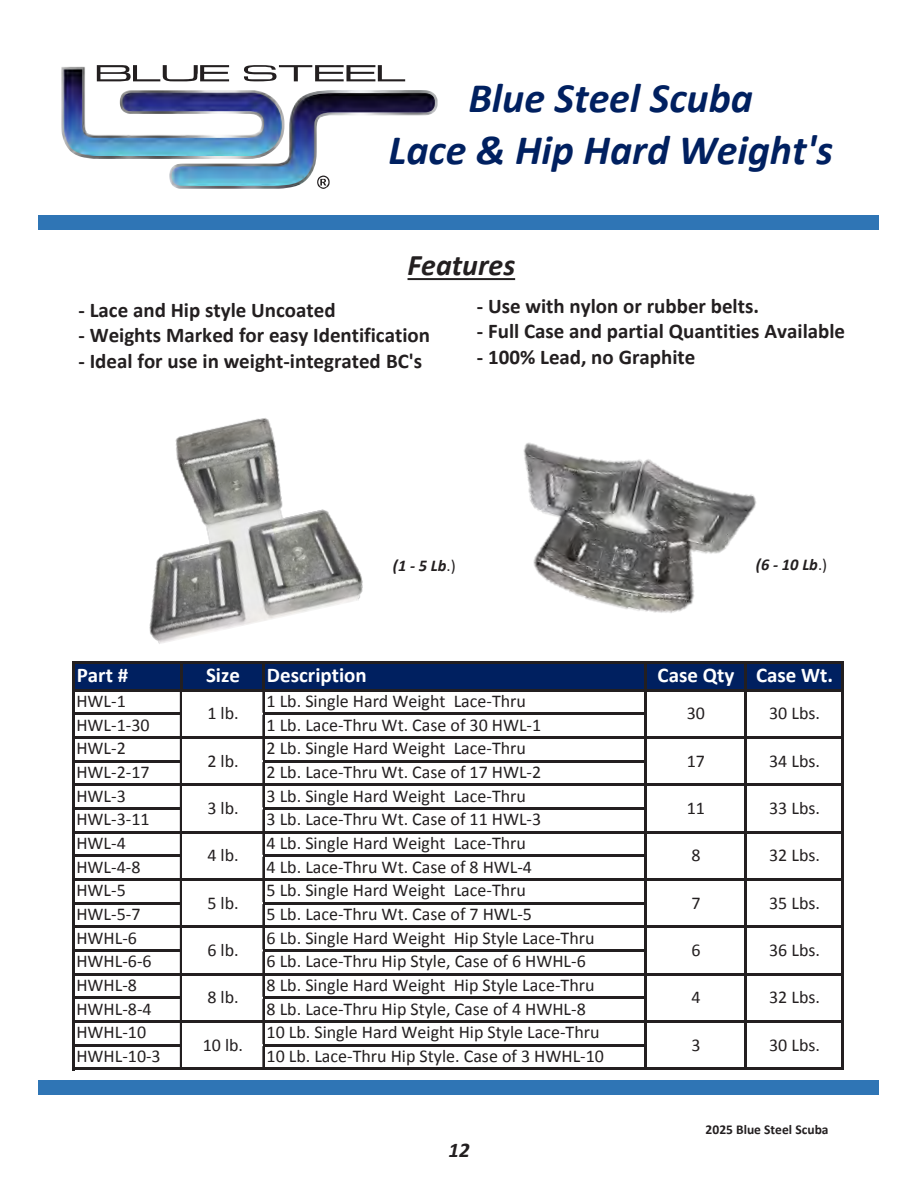
<style>
.page{position:relative;width:918px;height:1188px;background:#fff}
.page>*{position:absolute;margin:0;border:0;box-sizing:border-box;transform-origin:0 0}
.t1{font:italic 700 42px/51.3px "Calibri";color:#002060;text-align:center}
.t2{font:italic 700 30px "Calibri";color:#231f20}
.t3{font:700 21px "Calibri";color:#231f20}
.t4{font:700 21px "Calibri";color:#fff}
.t5{font:italic 700 21px "Calibri";color:#231f20}
.t6{font:18px "Calibri";color:#231f20}
.t7{font:italic 700 16.5px "Calibri";color:#231f20}
.t8{font:700 13.5px "Calibri";color:#231f20}
.s1{font-weight:400;font-style:normal}
</style>
<div class="page">
<div style="left:38px;top:215px;width:840px;height:16px;background:#2f75b5"></div>
<div style="left:73px;top:662px;width:769px;height:28px;background:#002060"></div>
<div style="left:38px;top:1080px;width:840px;height:16px;background:#2f75b5"></div>
<hr style="left:180px;top:664px;width:2px;height:28px;background:#231f20">
<hr style="left:262px;top:664px;width:3px;height:28px;background:#231f20">
<hr style="left:180px;top:692px;width:2px;height:20px;background:#231f20">
<hr style="left:75px;top:712px;width:107px;height:3px;background:#231f20">
<hr style="left:180px;top:715px;width:2px;height:21px;background:#231f20">
<hr style="left:180px;top:739px;width:2px;height:21px;background:#231f20">
<hr style="left:75px;top:760px;width:107px;height:3px;background:#231f20">
<hr style="left:180px;top:763px;width:2px;height:20px;background:#231f20">
<hr style="left:180px;top:786px;width:2px;height:21px;background:#231f20">
<hr style="left:75px;top:807px;width:107px;height:3px;background:#231f20">
<hr style="left:180px;top:810px;width:2px;height:21px;background:#231f20">
<hr style="left:180px;top:834px;width:2px;height:20px;background:#231f20">
<hr style="left:75px;top:854px;width:107px;height:3px;background:#231f20">
<hr style="left:180px;top:857px;width:2px;height:21px;background:#231f20">
<hr style="left:180px;top:881px;width:2px;height:21px;background:#231f20">
<hr style="left:75px;top:902px;width:107px;height:3px;background:#231f20">
<hr style="left:180px;top:905px;width:2px;height:20px;background:#231f20">
<hr style="left:180px;top:928px;width:2px;height:21px;background:#231f20">
<hr style="left:75px;top:949px;width:107px;height:3px;background:#231f20">
<hr style="left:180px;top:952px;width:2px;height:21px;background:#231f20">
<hr style="left:180px;top:976px;width:2px;height:20px;background:#231f20">
<hr style="left:75px;top:996px;width:107px;height:3px;background:#231f20">
<hr style="left:180px;top:999px;width:2px;height:21px;background:#231f20">
<hr style="left:180px;top:1023px;width:2px;height:21px;background:#231f20">
<hr style="left:75px;top:1044px;width:107px;height:3px;background:#231f20">
<hr style="left:72px;top:661px;width:3px;height:409px;background:#231f20">
<hr style="left:180px;top:1047px;width:2px;height:20px;background:#231f20">
<svg style="left:263px;top:692px;width:1px;height:375px"></svg>
<hr style="left:644px;top:664px;width:2px;height:406px;background:#231f20">
<hr style="left:744px;top:664px;width:3px;height:406px;background:#231f20">
<hr style="left:841px;top:664px;width:3px;height:406px;background:#231f20">
<hr style="left:75px;top:661px;width:769px;height:3px;background:#231f20">
<hr style="left:75px;top:689px;width:769px;height:3px;background:#231f20">
<hr style="left:263px;top:712px;width:383px;height:3px;background:#231f20">
<hr style="left:75px;top:736px;width:769px;height:3px;background:#231f20">
<hr style="left:263px;top:760px;width:383px;height:3px;background:#231f20">
<hr style="left:75px;top:783px;width:769px;height:3px;background:#231f20">
<hr style="left:263px;top:807px;width:383px;height:3px;background:#231f20">
<hr style="left:75px;top:831px;width:769px;height:3px;background:#231f20">
<hr style="left:263px;top:854px;width:383px;height:3px;background:#231f20">
<hr style="left:75px;top:878px;width:769px;height:3px;background:#231f20">
<hr style="left:263px;top:902px;width:383px;height:3px;background:#231f20">
<hr style="left:75px;top:925px;width:769px;height:3px;background:#231f20">
<hr style="left:263px;top:949px;width:383px;height:3px;background:#231f20">
<hr style="left:75px;top:973px;width:769px;height:3px;background:#231f20">
<hr style="left:263px;top:996px;width:383px;height:3px;background:#231f20">
<hr style="left:75px;top:1020px;width:769px;height:3px;background:#231f20">
<hr style="left:263px;top:1044px;width:383px;height:3px;background:#231f20">
<hr style="left:75px;top:1067px;width:769px;height:3px;background:#231f20">
<img style="left:149px;top:418px;width:214px;height:226px">
<img style="left:523px;top:442px;width:234px;height:171px">
<div style="left:745px;top:549px;width:106px;height:29px;background:#fff"></div>
<svg style="left:408px;top:278px;width:107px;height:2px"></svg>
<svg style="left:97px;top:65px;width:132px;height:2px"></svg>
<svg style="left:245px;top:65px;width:160px;height:16px"></svg>
<img style="left:61px;top:67px;width:224px;height:92px">
<img style="left:63px;top:69px;width:219px;height:87px">
<img style="left:169px;top:90px;width:269px;height:99px">
<img style="left:172px;top:93px;width:263px;height:93px">
<svg style="left:317px;top:176px;width:13px;height:13px"></svg>
<h1 class="t1" style="left:389px;top:73px;width:446px">Blue Steel Scuba<br>Lace &amp; Hip Hard Weight's</h1>
<h2 class="t2" style="left:408px;top:246px;width:109px">Features</h2>
<p class="t3" style="left:79px;top:296px;width:259px">- Lace and Hip style Uncoated</p>
<p class="t3" style="left:79px;top:322px;width:353px">- Weights Marked for easy Identification</p>
<p class="t3" style="left:79px;top:348px;width:345px">- Ideal for use in weight-integrated BC's</p>
<p class="t3" style="left:477px;top:292px;width:284px">- Use with nylon or rubber belts.</p>
<p class="t3" style="left:477px;top:318px;width:370px">- Full Case and partial Quantities Available</p>
<p class="t3" style="left:477px;top:344px;width:220px">- 100% Lead, no Graphite</p>
<p class="t7" style="left:393px;top:555px;width:64px">(1 - 5 Lb<span class="s1">.)</span></p>
<p class="t7" style="left:756px;top:554px;width:73px">(6 - 10 Lb<span class="s1">.)</span></p>
<p class="t4" style="left:77px;top:662px;width:53px">Part #</p>
<p class="t4" style="left:206px;top:662px;width:35px">Size</p>
<p class="t4" style="left:267px;top:662px;width:101px">Description</p>
<p class="t4" style="left:658px;top:662px;width:177px">Case Qty Case Wt.</p>
<p class="t6" style="left:76px;top:690px;width:51px">HWL-1</p>
<p class="t6" style="left:267px;top:690px;width:261px">1 Lb. Single Hard Weight Lace-Thru</p>
<p class="t6" style="left:76px;top:713px;width:75px">HWL-1-30</p>
<p class="t6" style="left:267px;top:713px;width:276px">1 Lb. Lace-Thru Wt. Case of 30 HWL-1</p>
<p class="t6" style="left:76px;top:737px;width:51px">HWL-2</p>
<p class="t6" style="left:267px;top:737px;width:261px">2 Lb. Single Hard Weight Lace-Thru</p>
<p class="t6" style="left:76px;top:761px;width:75px">HWL-2-17</p>
<p class="t6" style="left:267px;top:761px;width:276px">2 Lb. Lace-Thru Wt. Case of 17 HWL-2</p>
<p class="t6" style="left:76px;top:784px;width:51px">HWL-3</p>
<p class="t6" style="left:267px;top:784px;width:261px">3 Lb. Single Hard Weight Lace-Thru</p>
<p class="t6" style="left:76px;top:808px;width:75px">HWL-3-11</p>
<p class="t6" style="left:267px;top:808px;width:276px">3 Lb. Lace-Thru Wt. Case of 11 HWL-3</p>
<p class="t6" style="left:76px;top:832px;width:51px">HWL-4</p>
<p class="t6" style="left:267px;top:832px;width:261px">4 Lb. Single Hard Weight Lace-Thru</p>
<p class="t6" style="left:76px;top:855px;width:66px">HWL-4-8</p>
<p class="t6" style="left:267px;top:855px;width:267px">4 Lb. Lace-Thru Wt. Case of 8 HWL-4</p>
<p class="t6" style="left:76px;top:879px;width:51px">HWL-5</p>
<p class="t6" style="left:267px;top:879px;width:261px">5 Lb. Single Hard Weight Lace-Thru</p>
<p class="t6" style="left:76px;top:903px;width:66px">HWL-5-7</p>
<p class="t6" style="left:267px;top:903px;width:267px">5 Lb. Lace-Thru Wt. Case of 7 HWL-5</p>
<p class="t6" style="left:76px;top:926px;width:62px">HWHL-6</p>
<p class="t6" style="left:267px;top:926px;width:329px">6 Lb. Single Hard Weight Hip Style Lace-Thru</p>
<p class="t6" style="left:76px;top:950px;width:77px">HWHL-6-6</p>
<p class="t6" style="left:267px;top:950px;width:321px">6 Lb. Lace-Thru Hip Style, Case of 6 HWHL-6</p>
<p class="t6" style="left:76px;top:974px;width:62px">HWHL-8</p>
<p class="t6" style="left:267px;top:974px;width:329px">8 Lb. Single Hard Weight Hip Style Lace-Thru</p>
<p class="t6" style="left:76px;top:997px;width:77px">HWHL-8-4</p>
<p class="t6" style="left:267px;top:997px;width:321px">8 Lb. Lace-Thru Hip Style, Case of 4 HWHL-8</p>
<p class="t6" style="left:76px;top:1021px;width:71px">HWHL-10</p>
<p class="t6" style="left:267px;top:1021px;width:334px">10 Lb. Single Hard Weight Hip Style Lace-Thru</p>
<p class="t6" style="left:76px;top:1045px;width:86px">HWHL-10-3</p>
<p class="t6" style="left:267px;top:1045px;width:339px">10 Lb. Lace-Thru Hip Style. Case of 3 HWHL-10</p>
<p class="t6" style="left:207px;top:702px;width:33px">1 lb.</p>
<p class="t6" style="left:769px;top:702px;width:52px">30 Lbs.</p>
<p class="t6" style="left:207px;top:749px;width:33px">2 lb.</p>
<p class="t6" style="left:769px;top:749px;width:52px">34 Lbs.</p>
<p class="t6" style="left:207px;top:796px;width:33px">3 lb.</p>
<p class="t6" style="left:769px;top:796px;width:52px">33 Lbs.</p>
<p class="t6" style="left:687px;top:702px;width:20px">30</p>
<p class="t6" style="left:687px;top:749px;width:20px">17</p>
<p class="t6" style="left:687px;top:796px;width:20px">11</p>
<p class="t6" style="left:207px;top:844px;width:33px">4 lb.</p>
<p class="t6" style="left:769px;top:844px;width:52px">32 Lbs.</p>
<p class="t6" style="left:207px;top:891px;width:33px">5 lb.</p>
<p class="t6" style="left:769px;top:891px;width:52px">35 Lbs.</p>
<p class="t6" style="left:207px;top:939px;width:33px">6 lb.</p>
<p class="t6" style="left:769px;top:939px;width:52px">36 Lbs.</p>
<p class="t6" style="left:691px;top:844px;width:11px">8</p>
<p class="t6" style="left:691px;top:891px;width:11px">7</p>
<p class="t6" style="left:691px;top:939px;width:11px">6</p>
<p class="t6" style="left:691px;top:986px;width:11px">4</p>
<p class="t6" style="left:691px;top:1033px;width:11px">3</p>
<p class="t6" style="left:207px;top:986px;width:33px">8 lb.</p>
<p class="t6" style="left:769px;top:986px;width:52px">32 Lbs.</p>
<p class="t6" style="left:203px;top:1033px;width:42px">10 lb.</p>
<p class="t6" style="left:769px;top:1033px;width:52px">30 Lbs.</p>
<p class="t5" style="left:448px;top:1137px;width:23px">12</p>
<p class="t8" style="left:706px;top:1121px;width:124px">2025 Blue Steel Scuba</p>
</div>
